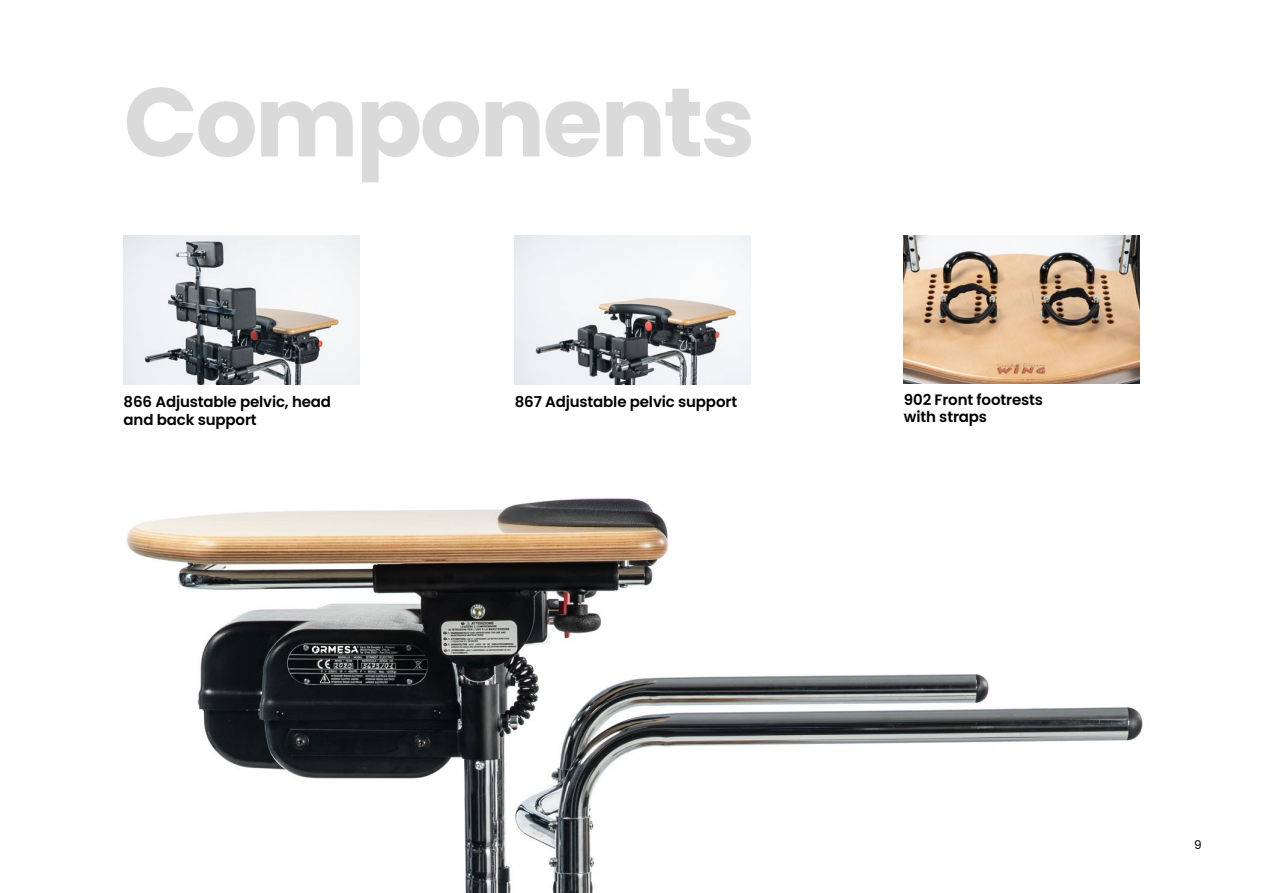
<style>
.page{position:relative;width:1263px;height:893px;background:#fff}
.page>*{position:absolute;margin:0;border:0;box-sizing:border-box;transform-origin:0 0}
.t1{font:700 97.5px "Poppins";letter-spacing:-.025em;color:#dadada}
.t2{font:600 15px/18px "Poppins";letter-spacing:-.01em;color:#000}
.t3{font:12px "Poppins";color:#000}
</style>
<div class="page">
<img style="left:515px;top:235px;width:236px;height:149px">
<img style="left:124px;top:235px;width:236px;height:149px">
<img style="left:904px;top:235px;width:236px;height:149px">
<img style="left:127px;top:498px;width:1016px;height:395px">
<h1 class="t1" style="left:124px;top:66px;width:633px">Components</h1>
<p class="t2" style="left:124px;top:393px;width:209px">866 Adjustable pelvic, head and back support</p>
<p class="t2" style="left:904px;top:391px;width:141px;line-height:17.1px">902 Front footrests with straps</p>
<p class="t2" style="left:515px;top:393px;width:224px">867 Adjustable pelvic support</p>
<p class="t3" style="left:1194px;top:838px;width:9px">9</p>
</div>
